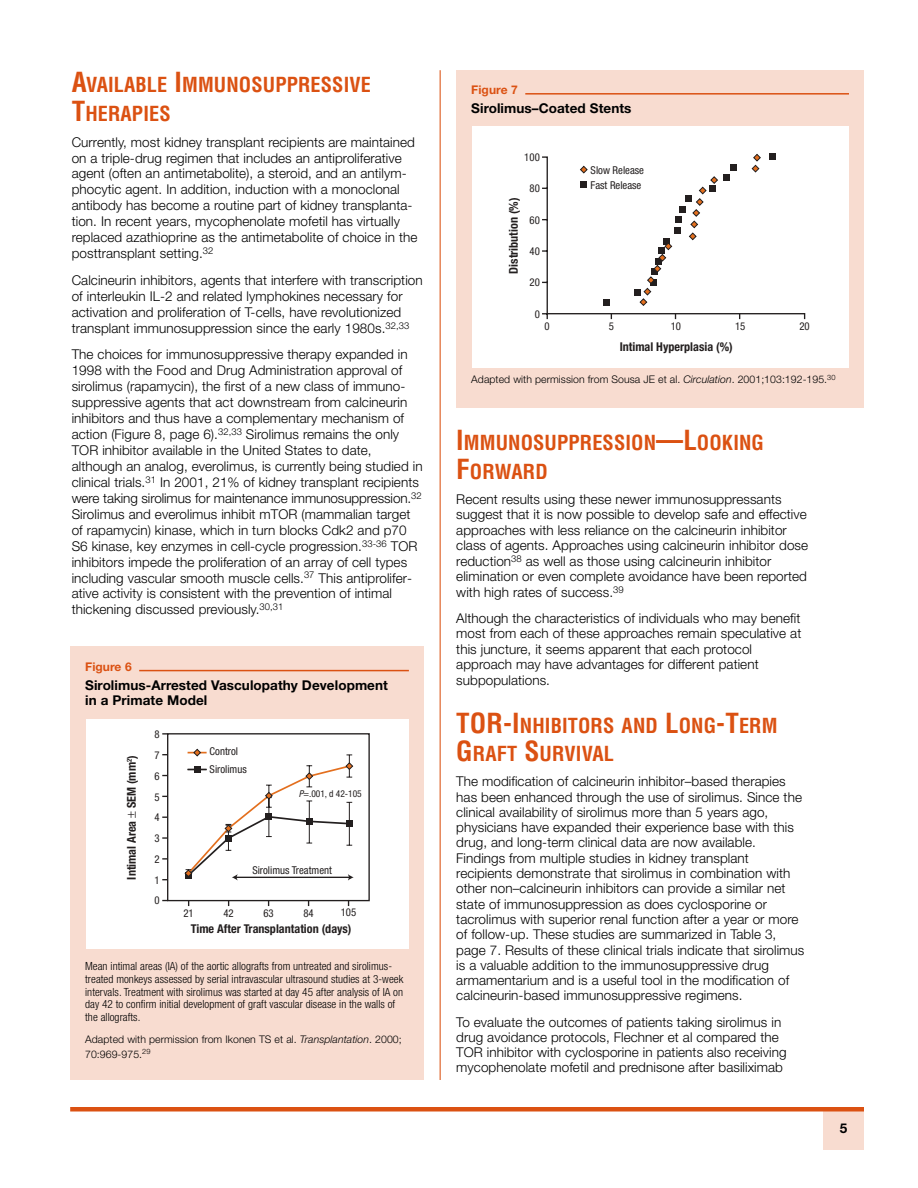
<style>
.page{position:relative;width:918px;height:1188px;background:#fff}
.page>*{position:absolute;margin:0;border:0;box-sizing:border-box;transform-origin:0 0}
.t1{font:700 condensed 20.25px/28.5px "Helvetica";letter-spacing:.005em;color:#db5112}
.t2{font:300 13.5px/15.9px "Helvetica Neue";letter-spacing:.005em;color:#000}
.t3{font:700 13.5px/15.8px "Helvetica Neue";letter-spacing:.005em;color:#000}
.t4{font:700 condensed 12.15px "Helvetica Neue";color:#231f1f}
.t5{font:700 12px "Helvetica Neue";letter-spacing:.005em;color:#db5112}
.t6{font:300 condensed 11.25px/12.8px "Helvetica Neue";letter-spacing:.005em;color:#000}
.t7{font:condensed 10.8px/20.9px "Helvetica Neue";color:#231f1f}
.t8{font:300 10.5px/15px "Helvetica Neue";letter-spacing:.005em;color:#000}
.t9{font:condensed 9.45px "Helvetica Neue";color:#231f1f}
.s1{font-size:27px}
.s2{font-style:italic}
</style>
<div class="page">
<div style="left:824px;top:1109px;width:40px;height:41px;background:#f8dcd0"></div>
<div style="left:70px;top:1107px;width:794px;height:5px;background:#db5112"></div>
<hr style="left:440px;top:70px;width:1px;height:1010px;background:#db5112">
<div style="left:456px;top:70px;width:408px;height:338px;background:#f8dcd0"></div>
<hr style="left:525px;top:93px;width:324px;height:2px;background:#db5112">
<div style="left:472px;top:126px;width:377px;height:242px;background:#fff"></div>
<svg style="left:542px;top:153px;width:264px;height:167px"></svg>
<div style="left:70px;top:647px;width:354px;height:433px;background:#f8dcd0"></div>
<hr style="left:139px;top:670px;width:270px;height:1px;background:#db5112">
<div style="left:86px;top:719px;width:322px;height:230px;background:#fff"></div>
<div style="left:167px;top:733px;width:203px;height:168px;border:1px solid #231f1f"></div>
<svg style="left:184px;top:748px;width:170px;height:133px"></svg>
<h1 class="t1" style="left:72px;top:72px;width:301px;line-height:29px"><span class="s1">A</span>VAILABLE <span class="s1">I</span>MMUNOSUPPRESSIVE<br><span class="s1">T</span>HERAPIES</h1>
<p class="t2" style="left:72px;top:135px;width:347px">Currently, most kidney transplant recipients are maintained on a triple-drug regimen that includes an antiproliferative agent (often an antimetabolite), a steroid, and an antilym&shy;phocytic agent. In addition, induction with a monoclonal antibody has become a routine part of kidney transplanta&shy;tion. In recent years, mycophenolate mofetil has virtually replaced azathioprine as the antimetabolite of choice in the posttransplant setting.<sup>32</sup></p>
<p class="t2" style="left:72px;top:273px;width:353px">Calcineurin inhibitors, agents that interfere with transcription of interleukin IL-2 and related lymphokines necessary for activation and proliferation of T-cells, have revolutionized transplant immunosuppression since the early 1980s.<sup>32,33</sup></p>
<p class="t2" style="left:72px;top:348px;width:352px">The choices for immunosuppressive therapy expanded in 1998 with the Food and Drug Administration approval of sirolimus (rapamycin), the first of a new class of immuno&shy;suppressive agents that act downstream from calcineurin inhibitors and thus have a complementary mechanism of action (Figure 8, page 6).<sup>32,33</sup> Sirolimus remains the only TOR inhibitor available in the United States to date, although an analog, everolimus, is currently being studied in clinical trials.<sup>31</sup> In 2001, 21% of kidney transplant recipients were taking sirolimus for maintenance immunosuppression.<sup>32<br></sup>Sirolimus and everolimus inhibit mTOR (mammalian target of rapamycin) kinase, which in turn blocks Cdk2 and p70<br>S6 kinase, key enzymes in cell-cycle progression.<sup>33-36</sup> TOR inhibitors impede the proliferation of an array of cell types including vascular smooth muscle cells.<sup>37</sup> This antiprolifer&shy;ative activity is consistent with the prevention of intimal thickening discussed previously.<sup>30,31</sup></p>
<p class="t5" style="left:85px;top:662px;width:48px">Figure 6</p>
<p class="t3" style="left:85px;top:678px;width:304px">Sirolimus-Arrested Vasculopathy Development in a Primate Model</p>
<p class="t4" style="left:127px;top:880px;width:126px;rotate:-90deg">Intimal Area SEM (mm<sup>2</sup>)</p>
<p class="t7" style="left:154px;top:725px;width:7px;text-align:justify">8<br>7<br>6<br>5<br>4<br>3<br>2<br>1<br>0</p>
<p class="t7" style="left:210px;top:743px;width:39px;line-height:17.5px">Control<br>Sirolimus</p>
<p class="t9" style="left:299px;top:790px;width:64px"><span class="s2">P</span>=.001, d 42-105</p>
<p class="t7" style="left:252px;top:860px;width:81px">Sirolimus Treatment</p>
<p class="t7" style="left:263px;top:904px;width:12px">63</p>
<p class="t7" style="left:341px;top:903px;width:17px">105</p>
<p class="t7" style="left:183px;top:904px;width:12px">21</p>
<p class="t7" style="left:223px;top:904px;width:12px">42</p>
<p class="t7" style="left:303px;top:904px;width:12px">84</p>
<p class="t4" style="left:191px;top:924px;width:162px">Time After Transplantation (days)</p>
<p class="t6" style="left:85px;top:961px;width:320px">Mean intimal areas (IA) of the aortic allografts from untreated and sirolimus&shy;treated monkeys assessed by serial intravascular ultrasound studies at 3-week intervals. Treatment with sirolimus was started at day 45 after analysis of IA on day 42 to confirm initial development of graft vascular disease in the walls of the allografts.</p>
<p class="t8" style="left:85px;top:1032px;width:318px">Adapted with permission from Ikonen TS et al. <span class="s2">Transplantation</span>. 2000;<br>70:969-975.<sup>29</sup></p>
<p class="t5" style="left:471px;top:85px;width:48px">Figure 7</p>
<p class="t3" style="left:471px;top:101px;width:162px">Sirolimus–Coated Stents</p>
<p class="t7" style="left:524px;top:148px;width:17px">100</p>
<p class="t7" style="left:530px;top:179px;width:12px">80</p>
<p class="t7" style="left:530px;top:210px;width:12px">60</p>
<p class="t7" style="left:530px;top:242px;width:12px">40</p>
<p class="t7" style="left:530px;top:273px;width:12px">20</p>
<p class="t7" style="left:535px;top:304px;width:7px">0</p>
<p class="t4" style="left:509px;top:274px;width:77px;rotate:-90deg">Distribution (%)</p>
<p class="t7" style="left:591px;top:163px;width:55px;line-height:14.9px">Slow Release<br>Fast Release</p>
<p class="t7" style="left:545px;top:317px;width:7px">0</p>
<p class="t7" style="left:609px;top:317px;width:7px">5</p>
<p class="t7" style="left:671px;top:317px;width:12px">10</p>
<p class="t7" style="left:735px;top:317px;width:12px">15</p>
<p class="t7" style="left:799px;top:317px;width:12px">20</p>
<p class="t4" style="left:620px;top:342px;width:115px">Intimal Hyperplasia (%)</p>
<p class="t8" style="left:471px;top:373px;width:366px">Adapted with permission from Sousa JE et al. <span class="s2">Circulation</span>. 2001;103:192-195.<sup>30</sup></p>
<h1 class="t1" style="left:456px;top:430px;width:309px"><span class="s1">I</span>MMUNOSUPPRESSION<span class="s1">—L</span>OOKING<br><span class="s1">F</span>ORWARD</h1>
<p class="t2" style="left:456px;top:493px;width:353px;line-height:15.5px">Recent results using these newer immunosuppressants suggest that it is now possible to develop safe and effective approaches with less reliance on the calcineurin inhibitor class of agents. Approaches using calcineurin inhibitor dose reduction<sup>38</sup> as well as those using calcineurin inhibitor elimination or even complete avoidance have been reported with high rates of success.<sup>39</sup></p>
<p class="t2" style="left:456px;top:612px;width:347px;line-height:15.5px">Although the characteristics of individuals who may benefit most from each of these approaches remain speculative at this juncture, it seems apparent that each protocol approach may have advantages for different patient subpopulations.</p>
<h1 class="t1" style="left:456px;top:713px;width:323px"><span class="s1">TOR-I</span>NHIBITORS AND <span class="s1">L</span>ONG<span class="s1">-T</span>ERM<br><span class="s1">G</span>RAFT <span class="s1">S</span>URVIVAL</h1>
<p class="t2" style="left:456px;top:775px;width:350px;line-height:15.3px">The modification of calcineurin inhibitor–based therapies has been enhanced through the use of sirolimus. Since the clinical availability of sirolimus more than 5 years ago, physicians have expanded their experience base with this drug, and long-term clinical data are now available.<br>Findings from multiple studies in kidney transplant recipients demonstrate that sirolimus in combination with other non–calcineurin inhibitors can provide a similar net state of immunosuppression as does cyclosporine or tacrolimus with superior renal function after a year or more of follow-up. These studies are summarized in Table 3, page 7. Results of these clinical trials indicate that sirolimus is a valuable addition to the immunosuppressive drug armamentarium and is a useful tool in the modification of calcineurin-based immunosuppressive regimens.</p>
<p class="t2" style="left:456px;top:1015px;width:332px;line-height:15.3px">To evaluate the outcomes of patients taking sirolimus in drug avoidance protocols, Flechner et al compared the TOR inhibitor with cyclosporine in patients also receiving mycophenolate mofetil and prednisone after basiliximab</p>
<p class="t3" style="left:840px;top:1122px;width:9px">5</p>
</div>
